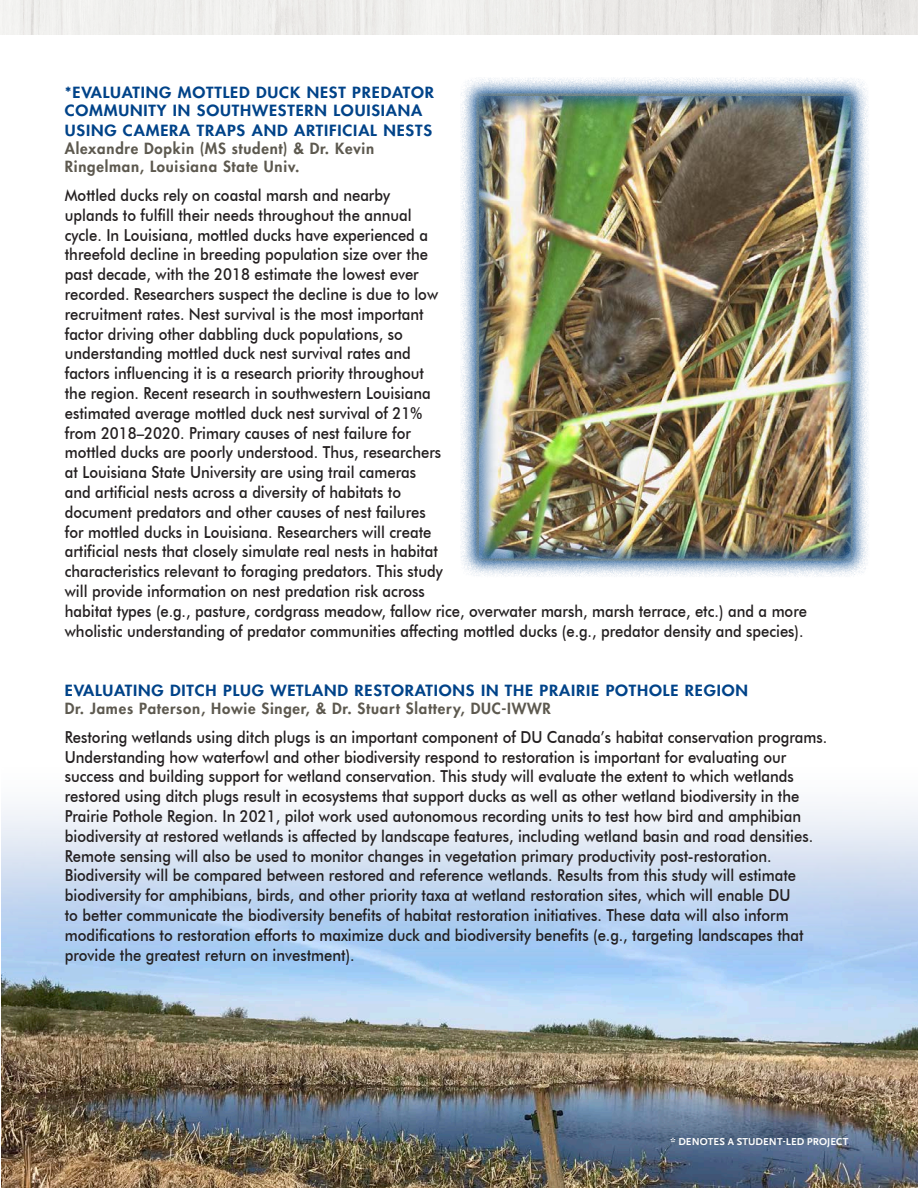
<style>
.page{position:relative;width:918px;height:1188px;background:#fff}
.page>*{position:absolute;margin:0;border:0;box-sizing:border-box;transform-origin:0 0}
.t1{font:500 16.5px/19.8px "Futura BT";color:#231f20;scale:.9 1}
.t2{font:800 15px/18px "Futura";letter-spacing:.05em;color:#004389;scale:1.1 1}
.t3{font:800 15px/18px "Futura";letter-spacing:.05em;color:#5d594f}
.t4{font:700 10.5px "Scala Sans OT";letter-spacing:.01em;color:#fff}
</style>
<div class="page">
<img style="left:1px;top:804px;width:917px;height:384px">
<img style="left:1px;top:0;width:917px;height:35px">
<svg style="left:460px;top:77px;width:409px;height:500px"></svg>
<img style="left:480px;top:97px;width:370px;height:461px">
<p class="t2" style="left:65px;top:84px;width:337px">*EVALUATING MOTTLED DUCK NEST PREDATOR<br>COMMUNITY IN SOUTHWESTERN LOUISIANA</p>
<p class="t2" style="left:65px;top:121px;width:335px">USING CAMERA TRAPS AND ARTIFICIAL NESTS</p>
<p class="t3" style="left:65px;top:139px;width:311px">Alexandre Dopkin (MS student) &amp; Dr. Kevin<br>Ringelman, Louisiana State Univ.</p>
<p class="t1" style="left:65px;top:185px;width:826px">Mottled ducks rely on coastal marsh and nearby<br>uplands to fulfill their needs throughout the annual<br>cycle. In Louisiana, mottled ducks have experienced a<br>threefold decline in breeding population size over the<br>past decade, with the 2018 estimate the lowest ever<br>recorded. Researchers suspect the decline is due to low<br>recruitment rates. Nest survival is the most important<br>factor driving other dabbling duck populations, so<br>understanding mottled duck nest survival rates and<br>factors influencing it is a research priority throughout<br>the region. Recent research in southwestern Louisiana<br>estimated average mottled duck nest survival of 21%<br>from 2018–2020. Primary causes of nest failure for<br>mottled ducks are poorly understood. Thus, researchers<br>at Louisiana State University are using trail cameras<br>and artificial nests across a diversity of habitats to<br>document predators and other causes of nest failures<br>for mottled ducks in Louisiana. Researchers will create<br>artificial nests that closely simulate real nests in habitat<br>characteristics relevant to foraging predators. This study<br>will provide information on nest predation risk across<br>habitat types (e.g., pasture, cordgrass meadow, fallow rice, overwater marsh, marsh terrace, etc.) and a more wholistic understanding of predator communities affecting mottled ducks (e.g., predator density and species).</p>
<p class="t2" style="left:65px;top:681px;width:623px">EVALUATING DITCH PLUG WETLAND RESTORATIONS IN THE PRAIRIE POTHOLE REGION</p>
<p class="t3" style="left:65px;top:699px;width:488px">Dr. James Paterson, Howie Singer, &amp; Dr. Stuart Slattery, DUC-IWWR</p>
<p class="t1" style="left:65px;top:727px;width:849px">Restoring wetlands using ditch plugs is an important component of DU Canada’s habitat conservation programs.<br>Understanding how waterfowl and other biodiversity respond to restoration is important for evaluating our success and building support for wetland conservation. This study will evaluate the extent to which wetlands restored using ditch plugs result in ecosystems that support ducks as well as other wetland biodiversity in the Prairie Pothole Region. In 2021, pilot work used autonomous recording units to test how bird and amphibian biodiversity at restored wetlands is affected by landscape features, including wetland basin and road densities.<br>Remote sensing will also be used to monitor changes in vegetation primary productivity post-restoration.<br>Biodiversity will be compared between restored and reference wetlands. Results from this study will estimate biodiversity for amphibians, birds, and other priority taxa at wetland restoration sites, which will enable DU<br>to better communicate the biodiversity benefits of habitat restoration initiatives. These data will also inform modifications to restoration efforts to maximize duck and biodiversity benefits (e.g., targeting landscapes that provide the greatest return on investment).</p>
<p class="t4" style="left:670px;top:1136px;width:179px">* DENOTES A STUDENT-LED PROJECT</p>
</div>
